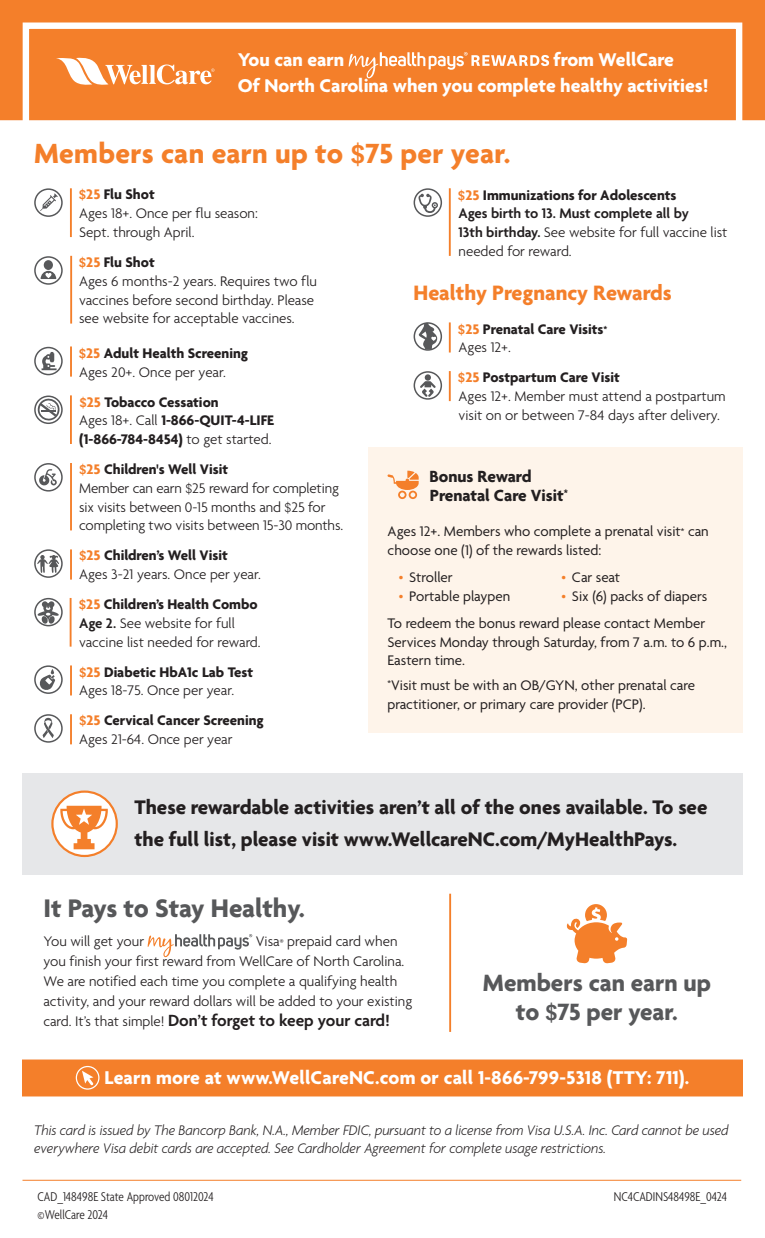
<style>
.page{position:relative;width:765px;height:1238px;background:#fff}
.page>*{position:absolute;margin:0;border:0;box-sizing:border-box;transform-origin:0 0}
.t1{font:700 30px "Agenda";letter-spacing:.01em;color:#f47f2a}
.t2{font:700 27.5px "Agenda";letter-spacing:-.005em;color:#57585a}
.t3{font:700 25.5px/28.9px "Agenda";color:#57585a;text-align:center}
.t4{font:700 22.5px "Agenda";color:#f47f2a}
.t5{font:700 21.25px/31.6px "Agenda";color:#231f20}
.t6{font:700 20px/26.4px "Agenda";color:#fff}
.t7{font:600 17.5px "Agenda";color:#231f20}
.t8{font:700 17.5px/18.8px "Agenda";color:#231f20}
.t9{font:300 15px/18.8px "Agenda";color:#231f20}
.t10{font:15px/18.8px "Agenda";color:#231f20}
.t11{font:700 15px/18.8px "Agenda";color:#231f20}
.t12{font:italic 300 15px/17.5px "Agenda";color:#231f20;scale:.93 1}
.t13{font:600 15px/18.8px "Agenda";color:#231f20}
.t14{font:300 condensed 13.75px/17.5px "Agenda";color:#231f20}
.s1{font-family:"Centene Sans";font-weight:500}
.s2{font-family:"Centene Sans";font-weight:500;color:#f47f2a}
.s3{font-weight:700;color:#f47f2a}
.s4{font-weight:700}
.s5{color:#f47f2a}
.s6{font-weight:300}
.s7{font-family:"Centene Sans"}
.s8{font-weight:600}
.s9{font-size:8.75px}
.s10{font-size:12.5px;color:#f47f2a}
.s11{font-weight:300;font-size:15px}
</style>
<div class="page">
<div style="left:368px;top:447px;width:374px;height:285px;background:#fef4ea"></div>
<hr style="left:449px;top:893px;width:2px;height:139px;background:#f47f2a">
<div style="left:22px;top:773px;width:721px;height:101px;background:#e6e7e9"></div>
<hr style="left:22px;top:1179px;width:719px;height:1px;background:#f47f2a">
<hr style="left:70px;top:598px;width:2px;height:48px;background:#f47f2a">
<hr style="left:70px;top:395px;width:2px;height:49px;background:#f47f2a">
<hr style="left:70px;top:256px;width:2px;height:67px;background:#f47f2a">
<hr style="left:70px;top:188px;width:2px;height:49px;background:#f47f2a">
<hr style="left:449px;top:371px;width:2px;height:30px;background:#f47f2a">
<hr style="left:449px;top:322px;width:2px;height:30px;background:#f47f2a">
<hr style="left:449px;top:188px;width:2px;height:68px;background:#f47f2a">
<hr style="left:70px;top:714px;width:2px;height:30px;background:#f47f2a">
<hr style="left:70px;top:665px;width:2px;height:30px;background:#f47f2a">
<hr style="left:70px;top:549px;width:2px;height:30px;background:#f47f2a">
<hr style="left:70px;top:463px;width:2px;height:67px;background:#f47f2a">
<hr style="left:70px;top:346px;width:2px;height:30px;background:#f47f2a">
<div style="left:0;top:0;width:765px;height:120px;background:#f47f2a"></div>
<div style="left:23px;top:22px;width:719px;height:124px;border:6px solid #fff"></div>
<svg style="left:56px;top:57px;width:158px;height:28px"></svg>
<svg style="left:349px;top:52px;width:200px;height:26px"></svg>
<div style="left:34px;top:188px;width:29px;height:29px;border:2px solid #57585a;border-radius:50%"></div>
<svg style="left:40px;top:193px;width:18px;height:18px"></svg>
<div style="left:34px;top:256px;width:29px;height:29px;border:2px solid #57585a;border-radius:50%"></div>
<svg style="left:41px;top:271px;width:15px;height:8px"></svg>
<div style="left:44px;top:260px;width:9px;height:10px;background:#57585a;border-radius:50%"></div>
<div style="left:34px;top:347px;width:29px;height:28px;border:2px solid #57585a;border-radius:50%"></div>
<svg style="left:42px;top:352px;width:15px;height:18px"></svg>
<div style="left:34px;top:395px;width:29px;height:29px;border:2px solid #57585a;border-radius:50%"></div>
<svg style="left:37px;top:398px;width:23px;height:23px"></svg>
<div style="left:34px;top:463px;width:29px;height:28px;border:2px solid #57585a;border-radius:50%"></div>
<svg style="left:39px;top:469px;width:18px;height:17px"></svg>
<div style="left:34px;top:549px;width:29px;height:29px;border:2px solid #57585a;border-radius:50%"></div>
<svg style="left:37px;top:555px;width:22px;height:18px"></svg>
<div style="left:34px;top:598px;width:29px;height:28px;border:2px solid #57585a;border-radius:50%"></div>
<svg style="left:37px;top:601px;width:23px;height:23px"></svg>
<div style="left:34px;top:665px;width:29px;height:29px;border:2px solid #57585a;border-radius:50%"></div>
<svg style="left:39px;top:669px;width:16px;height:21px"></svg>
<div style="left:34px;top:714px;width:29px;height:28px;border:2px solid #57585a;border-radius:50%"></div>
<svg style="left:43px;top:718px;width:11px;height:20px"></svg>
<div style="left:414px;top:188px;width:28px;height:29px;border:2px solid #57585a;border-radius:50%"></div>
<svg style="left:419px;top:194px;width:19px;height:19px"></svg>
<div style="left:414px;top:322px;width:28px;height:29px;border:2px solid #57585a;border-radius:50%"></div>
<svg style="left:419px;top:323px;width:18px;height:27px"></svg>
<div style="left:414px;top:371px;width:28px;height:29px;border:2px solid #57585a;border-radius:50%"></div>
<div style="left:425px;top:374px;width:6px;height:7px;background:#57585a;border-radius:50%"></div>
<svg style="left:419px;top:381px;width:17px;height:16px"></svg>
<svg style="left:387px;top:470px;width:32px;height:29px"></svg>
<svg style="left:52px;top:791px;width:65px;height:65px"></svg>
<div style="left:51px;top:790px;width:67px;height:67px;border:2px solid #f47f2a;border-radius:50%"></div>
<svg style="left:60px;top:805px;width:48px;height:44px;background:#f9bf95"></svg>
<svg style="left:148px;top:934px;width:104px;height:23px"></svg>
<svg style="left:566px;top:904px;width:61px;height:59px"></svg>
<div style="left:22px;top:1060px;width:721px;height:36px;background:#f47f2a"></div>
<div style="left:76px;top:1065px;width:24px;height:24px;border:1px solid #fff;border-radius:50%"></div>
<svg style="left:82px;top:1070px;width:11px;height:15px"></svg>
<h3 class="t6" style="left:238px;top:48px;width:472px;text-indent:316px">from WellCare<br>Of North Carolina when you complete healthy activities!</h3>
<h3 class="t6" style="left:238px;top:48px;width:108px">You can earn</h3>
<h1 class="t1" style="left:34px;top:137px;width:478px">Members can earn up to <span class="s1">$</span>75 per year.</h1>
<p class="t9" style="left:79px;top:185px;width:181px"><span class="s2">$</span><span class="s3">25</span> <span class="s4">Flu Shot<br></span>Ages 18+. Once per flu season:<br>Sept. through April.</p>
<p class="t9" style="left:79px;top:252px;width:240px"><span class="s2">$</span><span class="s3">25</span> <span class="s4">Flu Shot<br></span>Ages 6 months-2 years. Requires two flu vaccines before second birthday. Please see website for acceptable vaccines.</p>
<p class="t11" style="left:79px;top:344px;width:171px"><span class="s2">$</span><span class="s5">25</span> Adult Health Screening<br><span class="s6">Ages 20+. Once per year.</span></p>
<p class="t11" style="left:79px;top:393px;width:196px"><span class="s2">$</span><span class="s5">25</span> Tobacco Cessation<br><span class="s6">Ages 18+. Call</span> 1-866-QUIT-4-LIFE (1-866-784-8454) <span class="s6">to get started.</span></p>
<p class="t9" style="left:79px;top:459px;width:266px"><span class="s2">$</span><span class="s3">25</span> <span class="s4">Children's Well Visit<br></span>Member can earn <span class="s7">$</span>25 reward for completing six visits between 0-15 months and <span class="s7">$</span>25 for completing two visits between 15-30 months.</p>
<p class="t9" style="left:79px;top:546px;width:183px"><span class="s2">$</span><span class="s3">25</span> <span class="s4">Children’s Well Visit<br></span>Ages 3-21 years. Once per year.</p>
<p class="t9" style="left:79px;top:594px;width:183px"><span class="s2">$</span><span class="s3">25</span> <span class="s4">Children’s Health Combo<br></span><span class="s8">Age 2.</span> See website for full vaccine list needed for reward.</p>
<p class="t9" style="left:79px;top:662px;width:176px"><span class="s2">$</span><span class="s3">25</span> <span class="s4">Diabetic HbA1c Lab Test<br></span>Ages 18-75. Once per year.</p>
<p class="t11" style="left:79px;top:712px;width:186px"><span class="s2">$</span><span class="s5">25</span> Cervical Cancer Screening<br><span class="s6">Ages 21-64. Once per year</span></p>
<p class="t13" style="left:458px;top:185px;width:271px"><span class="s2">$</span><span class="s3">25</span> <span class="s4">Immunizations for Adolescents<br></span>Ages birth to 13. Must complete all by<br>13th birthday. <span class="s6">See website for full vaccine list needed for reward.</span></p>
<h3 class="t4" style="left:414px;top:280px;width:260px">Healthy Pregnancy Rewards</h3>
<p class="t11" style="left:458px;top:320px;width:151px"><span class="s2">$</span><span class="s5">25</span> Prenatal Care Visits<span class="s9">*<br></span><span class="s6">Ages 12+.</span></p>
<p class="t9" style="left:458px;top:368px;width:269px"><span class="s2">$</span><span class="s3">25</span> <span class="s4">Postpartum Care Visit<br></span>Ages 12+. Member must attend a postpartum visit on or between 7-84 days after delivery.</p>
<p class="t8" style="left:429px;top:468px;width:140px">Bonus Reward<br>Prenatal Care Visit<sup>*</sup></p>
<p class="t10" style="left:388px;top:523px;width:323px">Ages 12+. Members who complete a prenatal visit<sup>*</sup> can choose one (1) of the rewards listed:</p>
<p class="t10" style="left:399px;top:569px;width:55px"><span class="s10">•</span> Stroller</p>
<p class="t10" style="left:399px;top:587px;width:113px"><span class="s10">•</span> Portable playpen</p>
<p class="t10" style="left:562px;top:569px;width:60px"><span class="s10">•</span> Car seat</p>
<p class="t10" style="left:388px;top:583px;width:321px;line-height:27.1px;text-align:right"><span class="s10">•</span> Six (6) packs of diapers<br>To redeem the bonus reward please contact Member</p>
<p class="t10" style="left:388px;top:633px;width:341px">Services Monday through Saturday, from 7 a.m. to 6 p.m.,<br>Eastern time.</p>
<p class="t10" style="left:388px;top:676px;width:309px"><sup>*</sup>Visit must be with an OB/GYN, other prenatal care practitioner, or primary care provider (PCP).</p>
<h3 class="t5" style="left:134px;top:793px;width:575px">These rewardable activities aren’t all of the ones available. To see the full list, please visit www.WellcareNC.com/MyHealthPays.</h3>
<h2 class="t2" style="left:43px;top:893px;width:263px">It Pays to Stay Healthy.</h2>
<p class="t9" style="left:43px;top:932px;width:102px">You will get your</p>
<p class="t9" style="left:43px;top:931px;width:370px;line-height:20px;text-indent:212px">Visa<span class="s9">®</span> prepaid card when you finish your first reward from WellCare of North Carolina.<br>We are notified each time you complete a qualifying health activity, and your reward dollars will be added to your existing</p>
<p class="t7" style="left:43px;top:1010px;width:348px"><span class="s11">card. It’s that simple!</span> Don’t forget to keep your card!</p>
<h3 class="t3" style="left:483px;top:970px;width:230px">Members can earn up to <span class="s1">$</span>75 per year.</h3>
<h3 class="t6" style="left:104px;top:1065px;width:586px">Learn more at www.WellCareNC.com or call 1-866-799-5318 (TTY: 711).</h3>
<p class="t12" style="left:34px;top:1121px;width:748px">This card is issued by The Bancorp Bank, N.A., Member FDIC, pursuant to a license from Visa U.S.A. Inc. Card cannot be used everywhere Visa debit cards are accepted. See Cardholder Agreement for complete usage restrictions.</p>
<p class="t14" style="left:38px;top:1188px;width:178px">CAD_148498E State Approved 08012024 ©WellCare 2024</p>
<p class="t14" style="left:614px;top:1188px;width:115px">NC4CADINS48498E_0424</p>
</div>
